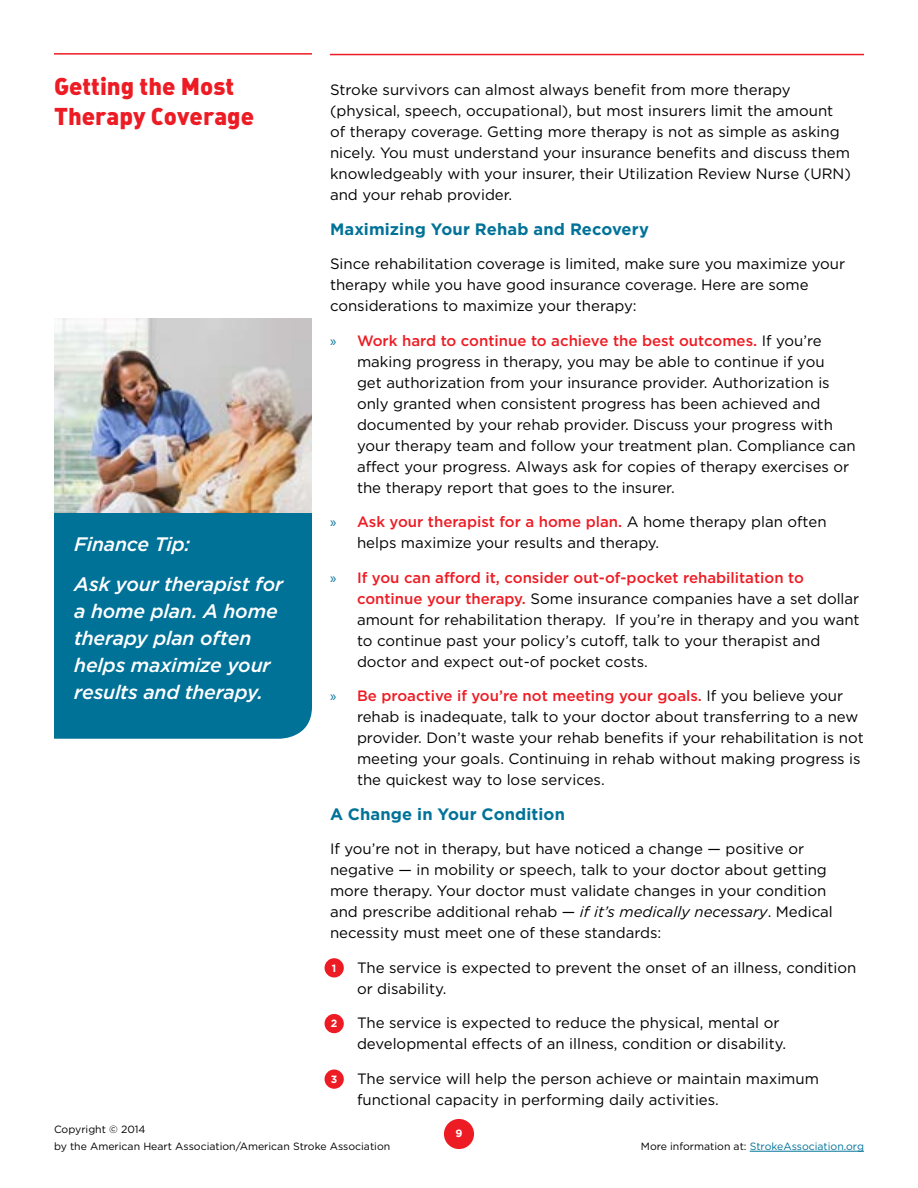
<style>
.page{position:relative;width:918px;height:1188px;background:#fff}
.page>*{position:absolute;margin:0;border:0;box-sizing:border-box;transform-origin:0 0}
.t1{font:24px/30px "DIN Black Alternate";color:#ed1c24}
.t2{font:italic 500 19.5px/27px "Gotham";letter-spacing:-.01em;color:#fff}
.t3{font:700 16.5px "Gotham";letter-spacing:.005em;color:#007298}
.t4{font:15px/21px "Gotham";color:#000}
.t5{font:700 10.65px "Gotham";color:#fff}
.t6{font:10.5px/16.5px "Gotham";color:#000}
.t7{font:10.5px "Gotham";color:#007298}
.t8{font:700 10.5px "Gotham";color:#fff}
.s1{font-family:"Myriad Pro";color:#007298}
.s2{font-weight:500;color:#ed1c24}
.s3{font-style:italic}
.s4{color:#000}
</style>
<div class="page">
<div style="left:444px;top:1119px;width:30px;height:30px;background:#ed1c24;border-radius:50%"></div>
<hr style="left:750px;top:1151px;width:114px;height:1px;background:#007298">
<hr style="left:54px;top:53px;width:258px;height:2px;background:#ed1c24">
<hr style="left:330px;top:54px;width:534px;height:1px;background:#ed1c24">
<div style="left:54px;top:513px;width:258px;height:226px;background:#007298"></div>
<img style="left:54px;top:318px;width:258px;height:195px">
<div style="left:325px;top:958px;width:19px;height:19px;background:#ed1c24;border-radius:50%"></div>
<div style="left:325px;top:1014px;width:19px;height:19px;background:#ed1c24;border-radius:50%"></div>
<div style="left:325px;top:1070px;width:19px;height:19px;background:#ed1c24;border-radius:50%"></div>
<h1 class="t1" style="left:54px;top:70px;width:202px">Getting the Most<br>Therapy Coverage</h1>
<p class="t4" style="left:330px;top:79px;width:522px">Stroke survivors can almost always benefit from more therapy (physical, speech, occupational), but most insurers limit the amount of therapy coverage. Getting more therapy is not as simple as asking nicely. You must understand your insurance benefits and discuss them knowledgeably with your insurer, their Utilization Review Nurse (URN) and your rehab provider.</p>
<p class="t3" style="left:330px;top:219px;width:320px">Maximizing Your Rehab and Recovery</p>
<p class="t4" style="left:330px;top:253px;width:517px">Since rehabilitation coverage is limited, make sure you maximize your therapy while you have good insurance coverage. Here are some considerations to maximize your therapy:</p>
<p class="t4" style="left:357px;top:329px;width:500px;text-indent:-27px"><span class="s1">»</span> <span class="s2">Work hard to continue to achieve the best outcomes.</span> If you’re making progress in therapy, you may be able to continue if you<br>get authorization from your insurance provider. Authorization is only granted when consistent progress has been achieved and documented by your rehab provider. Discuss your progress with your therapy team and follow your treatment plan. Compliance can affect your progress. Always ask for copies of therapy exercises or the therapy report that goes to the insurer.</p>
<p class="t4" style="left:357px;top:511px;width:471px;text-indent:-27px"><span class="s1">»</span> <span class="s2">Ask your therapist for a home plan.</span> A home therapy plan often helps maximize your results and therapy.</p>
<p class="t4" style="left:357px;top:566px;width:504px;text-indent:-27px"><span class="s1">»</span> <span class="s2">If you can afford it, consider out-of-pocket rehabilitation to continue your therapy.</span> Some insurance companies have a set dollar amount for rehabilitation therapy. If you’re in therapy and you want to continue past your policy’s cutoff, talk to your therapist and doctor and expect out-of pocket costs.</p>
<p class="t4" style="left:357px;top:685px;width:508px;text-indent:-27px"><span class="s1">»</span> <span class="s2">Be proactive if you’re not meeting your goals.</span> If you believe your rehab is inadequate, talk to your doctor about transferring to a new provider. Don’t waste your rehab benefits if your rehabilitation is not meeting your goals. Continuing in rehab without making progress is the quickest way to lose services.</p>
<p class="t3" style="left:330px;top:804px;width:237px">A Change in Your Condition</p>
<p class="t4" style="left:330px;top:838px;width:504px">If you’re not in therapy, but have noticed a change — positive or negative — in mobility or speech, talk to your doctor about getting more therapy. Your doctor must validate changes in your condition and prescribe additional rehab — <span class="s3">if it’s medically necessary</span>. Medical necessity must meet one of these standards:</p>
<p class="t4" style="left:357px;top:956px;width:501px;text-indent:-27px">1. The service is expected to prevent the onset of an illness, condition or disability.</p>
<p class="t4" style="left:357px;top:1012px;width:431px;text-indent:-27px">2. The service is expected to reduce the physical, mental or developmental effects of an illness, condition or disability.</p>
<p class="t4" style="left:357px;top:1067px;width:464px;text-indent:-27px">3. The service will help the person achieve or maintain maximum functional capacity in performing daily activities.</p>
<h2 class="t2" style="left:74px;top:524px;width:211px;line-height:40.5px">Finance Tip:<br>Ask your therapist for</h2>
<h2 class="t2" style="left:74px;top:598px;width:205px">a home plan. A home therapy plan often helps maximize your results and therapy.</h2>
<p class="t8" style="left:332px;top:962px;width:6px">1</p>
<p class="t8" style="left:331px;top:1018px;width:8px">2</p>
<p class="t8" style="left:331px;top:1073px;width:8px">3</p>
<p class="t6" style="left:54px;top:1121px;width:338px">Copyright © 2014<br>by the American Heart Association/American Stroke Association</p>
<p class="t5" style="left:455px;top:1128px;width:9px">9</p>
<p class="t7" style="left:641px;top:1140px;width:225px"><span class="s4">More information at:</span> StrokeAssociation.org</p>
</div>
